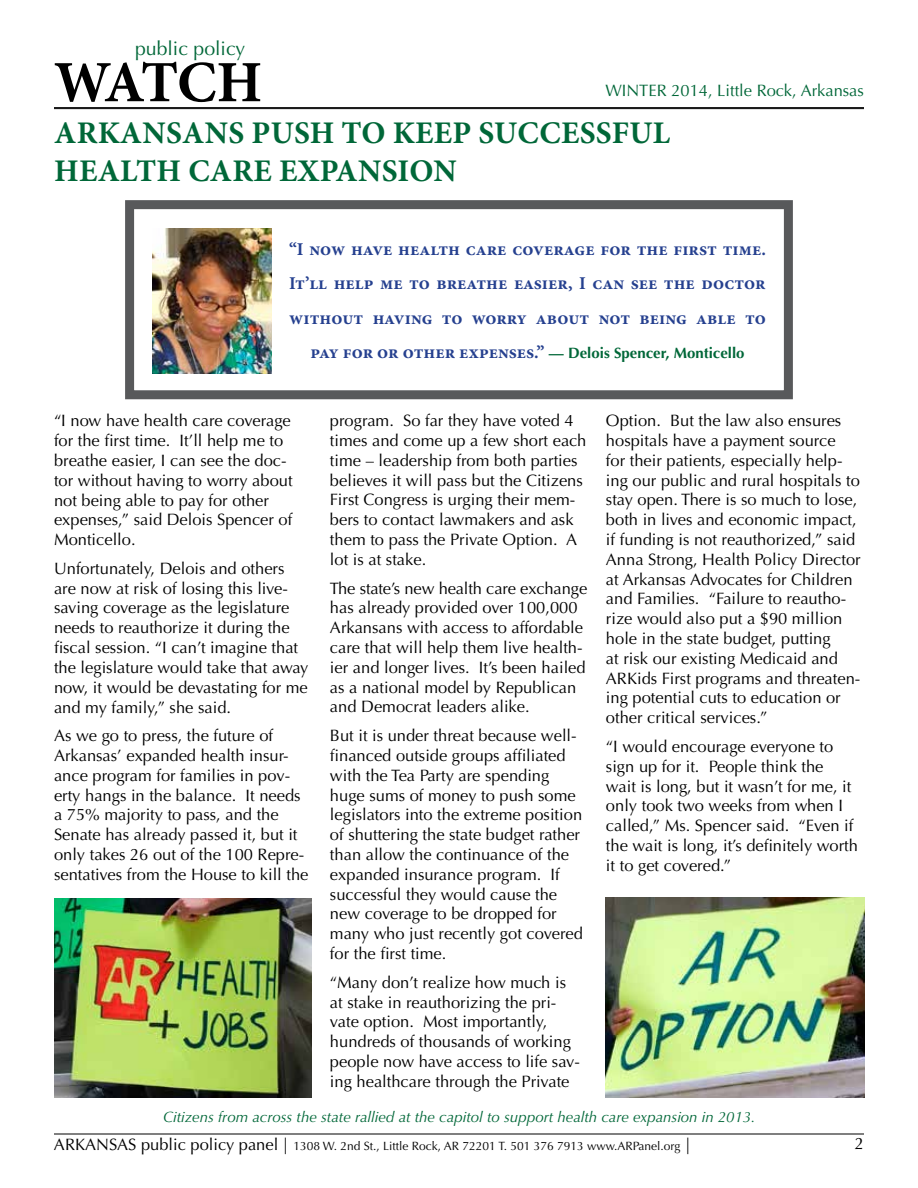
<style>
.page{position:relative;width:918px;height:1188px;background:#fff}
.page>*{position:absolute;margin:0;border:0;box-sizing:border-box;transform-origin:0 0}
.t1{font:700 58.5px "Minion Pro";letter-spacing:-.05em;color:#000}
.t2{font:700 31.5px "Minion Pro";letter-spacing:.01em;color:#006738}
.t3{font:19.5px "Optima";color:#006738}
.t4{font:700 18px/34.5px "Minion Pro";color:#25408f;text-align:justify}
.t5{font:16.5px/19.8px "Optima";color:#000}
.t6{font:16.5px "Optima";color:#006738}
.t7{font:italic 15px "Optima";color:#006738}
.t8{font:700 15px "Optima";color:#006738}
.t9{font:12px "Optima";color:#000}
.s1{font-family:"Minion Pro";font-size:18px;color:#25408f}
.s2{font-size:16.5px}
</style>
<div class="page">
<hr style="left:54px;top:107px;width:810px;height:1px;background:#000">
<hr style="left:54px;top:108px;width:810px;height:1px;background:#000">
<hr style="left:54px;top:1134px;width:810px;height:1px;background:#000">
<img style="left:606px;top:898px;width:258px;height:199px">
<img style="left:54px;top:898px;width:258px;height:199px">
<svg style="left:125px;top:200px;width:668px;height:200px"></svg>
<img style="left:152px;top:229px;width:119px;height:145px">
<p class="t3" style="left:135px;top:37px;width:112px">public policy</p>
<h1 class="t1" style="left:54px;top:41px;width:210px">WATCH</h1>
<p class="t6" style="left:605px;top:81px;width:260px">WINTER 2014, Little Rock, Arkansas</p>
<h2 class="t2" style="left:54px;top:111px;width:239px">ARKANSANS Push</h2>
<h2 class="t2" style="left:342px;top:111px;width:93px">to Keep</h2>
<h2 class="t2" style="left:478px;top:111px;width:37px">Successful</h2>
<h2 class="t2" style="left:54px;top:149px;width:286px">HEALTH CARE Expansion</h2>
<p class="t4" style="left:289px;top:231px;width:478px">“I now have health care coverage for the first time.<br>It’ll help me to breathe easier, I can see the doctor without having to worry about not being able to</p>
<p class="t8" style="left:311px;top:344px;width:436px"><span class="s1">pay for or other expenses.”</span> — Delois Spencer, Monticello</p>
<p class="t5" style="left:54px;top:411px;width:240px">“I now have health care coverage for the first time. It’ll help me to breathe easier, I can see the doc&shy;tor without having to worry about not being able to pay for other expenses,” said Delois Spencer of<br>Monticello.</p>
<p class="t5" style="left:54px;top:559px;width:256px">Unfortunately, Delois and others are now at risk of losing this live&shy;saving coverage as the legislature needs to reauthorize it during the fiscal session. “I can’t imagine that the legislature would take that away now, it would be devastating for me and my family,” she said.</p>
<p class="t5" style="left:54px;top:726px;width:256px">As we go to press, the future of Arkansas’ expanded health insur&shy;ance program for families in pov&shy;erty hangs in the balance. It needs a 75% majority to pass, and the Senate has already passed it, but it only takes 26 out of the 100 Repre&shy;sentatives from the House to kill the</p>
<p class="t5" style="left:330px;top:411px;width:258px">program. So far they have voted 4 times and come up a few short each time – leadership from both parties believes it will pass but the Citizens<br>First Congress is urging their mem&shy;bers to contact lawmakers and ask them to pass the Private Option. A lot is at stake.</p>
<p class="t5" style="left:330px;top:578px;width:259px">The state’s new health care exchange has already provided over 100,000<br>Arkansans with access to affordable care that will help them live health&shy;ier and longer lives. It’s been hailed as a national model by Republican and Democrat leaders alike.</p>
<p class="t5" style="left:330px;top:726px;width:255px">But it is under threat because well&shy;financed outside groups affiliated with the Tea Party are spending huge sums of money to push some legislators into the extreme position of shuttering the state budget rather than allow the continuance of the expanded insurance program. If successful they would cause the new coverage to be dropped for many who just recently got covered for the first time.</p>
<p class="t5" style="left:330px;top:973px;width:251px">“Many don’t realize how much is at stake in reauthorizing the pri&shy;vate option. Most importantly, hundreds of thousands of working people now have access to life sav&shy;ing healthcare through the Private</p>
<p class="t5" style="left:606px;top:411px;width:256px">Option. But the law also ensures hospitals have a payment source<br>for their patients, especially help&shy;ing our public and rural hospitals to stay open. There is so much to lose, both in lives and economic impact, if funding is not reauthorized,” said Anna Strong, Health Policy Director at Arkansas Advocates for Children and Families. “Failure to reautho&shy;rize would also put a $90 million hole in the state budget, putting<br>at risk our existing Medicaid and ARKids First programs and threaten&shy;ing potential cuts to education or other critical services.”</p>
<p class="t5" style="left:606px;top:737px;width:254px">“I would encourage everyone to sign up for it. People think the<br>wait is long, but it wasn’t for me, it only took two weeks from when I called,” Ms. Spencer said. “Even if the wait is long, it’s definitely worth it to get covered.”</p>
<p class="t7" style="left:163px;top:1108px;width:594px">Citizens from across the state rallied at the capitol to support health care expansion in 2013.</p>
<p class="t9" style="left:54px;top:1139px;width:638px"><span class="s2">ARKANSAS public policy panel |</span> 1308 W. 2nd St., Little Rock, AR 72201 T. 501 376 7913 www.ARPanel.org <span class="s2">|</span></p>
<p class="t5" style="left:855px;top:1134px;width:11px">2</p>
</div>
